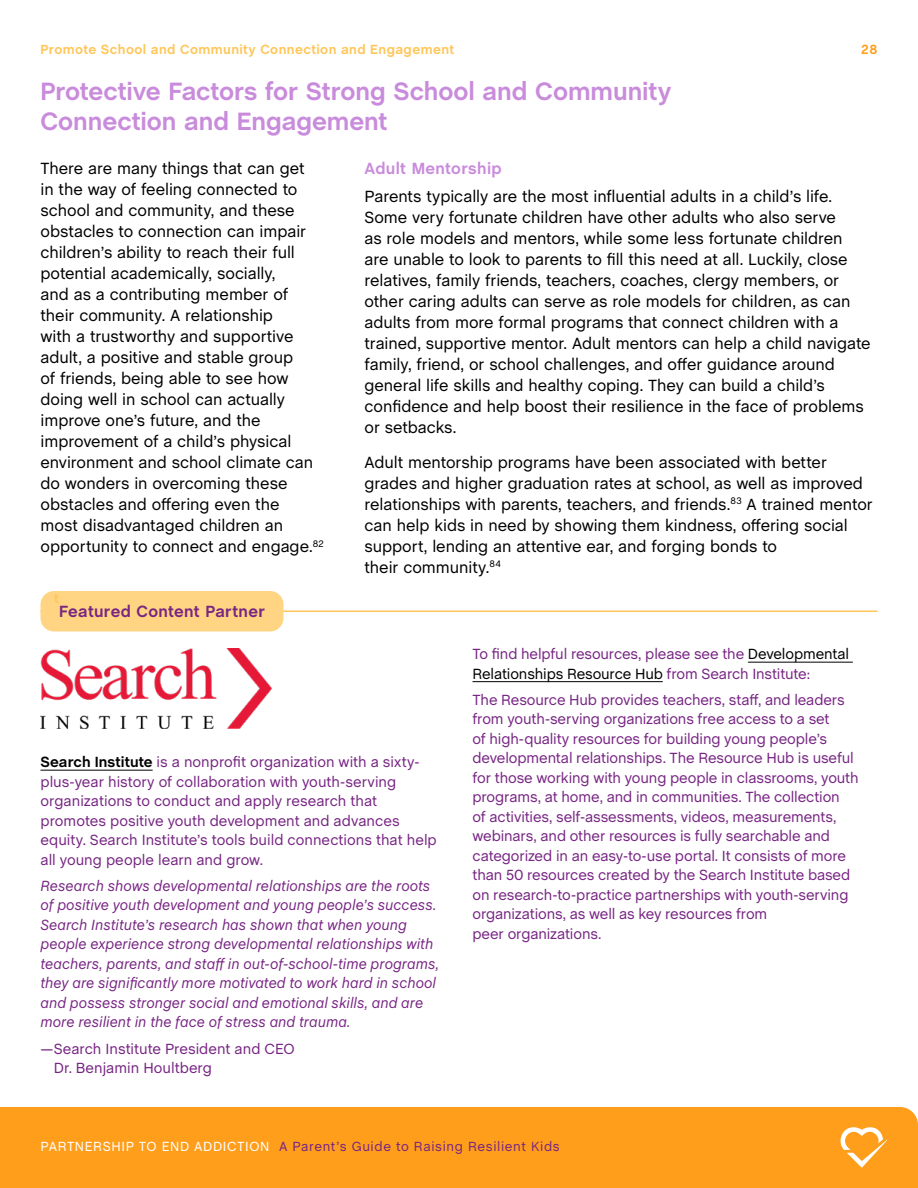
<style>
.page{position:relative;width:918px;height:1188px;background:#fff}
.page>*{position:absolute;margin:0;border:0;box-sizing:border-box;transform-origin:0 0}
.t1{font:700 25.5px/30px "Chalet";letter-spacing:-.005em;color:#c98bdb}
.t2{font:16.5px/21px "Chalet";letter-spacing:-.005em;color:#000}
.t3{font:700 16.5px "Chalet";letter-spacing:.02em;color:#782682}
.t4{font:700 16.5px "Chalet";letter-spacing:.02em;color:#c98bdb}
.t5{font:15px/19.5px "Chalet";letter-spacing:-.005em;color:#772583}
.t6{font:italic 15px/19.5px "Chalet";color:#772583}
.t7{font:13.5px "Chalet";letter-spacing:.045em;color:#772583}
.t8{font:700 13.5px "Chalet";letter-spacing:.03em;color:#ffc658}
.t9{font:700 13.5px "Chalet";color:#ff9e1b}
.s1{font-weight:700;color:#000}
.s2{color:#000}
.s3{color:#fff}
</style>
<div class="page">
<hr style="left:40px;top:770px;width:113px;height:1px;background:#000">
<hr style="left:748px;top:662px;width:105px;height:1px;background:#000">
<hr style="left:472px;top:681px;width:191px;height:1px;background:#000">
<img style="left:40px;top:648px;width:231px;height:81px">
<hr style="left:40px;top:610px;width:838px;height:2px;background:#ffc658">
<div style="left:40px;top:591px;width:244px;height:41px;background:#ffd482;border-radius:14px"></div>
<div style="left:0;top:1107px;width:918px;height:81px;background:#ff9e1b"></div>
<svg style="left:841px;top:1127px;width:46px;height:41px"></svg>
<p class="t8" style="left:40px;top:41px;width:415px">Promote School and Community Connection and Engagement</p>
<p class="t9" style="left:861px;top:41px;width:18px">28</p>
<h1 class="t1" style="left:40px;top:78px;width:632px">Protective Factors for Strong School and Community<br>Connection and Engagement</h1>
<p class="t2" style="left:40px;top:158px;width:285px">There are many things that can get<br>in the way of feeling connected to school and community, and these obstacles to connection can impair children’s ability to reach their full potential academically, socially,<br>and as a contributing member of their community. A relationship<br>with a trustworthy and supportive adult, a positive and stable group<br>of friends, being able to see how doing well in school can actually improve one’s future, and the improvement of a child’s physical environment and school climate can do wonders in overcoming these obstacles and offering even the<br>most disadvantaged children an opportunity to connect and engage.<sup>82</sup></p>
<p class="t4" style="left:364px;top:159px;width:139px">Adult Mentorship</p>
<p class="t2" style="left:364px;top:186px;width:508px">Parents typically are the most influential adults in a child’s life.<br>Some very fortunate children have other adults who also serve<br>as role models and mentors, while some less fortunate children are unable to look to parents to fill this need at all. Luckily, close relatives, family friends, teachers, coaches, clergy members, or other caring adults can serve as role models for children, as can adults from more formal programs that connect children with a trained, supportive mentor. Adult mentors can help a child navigate family, friend, or school challenges, and offer guidance around general life skills and healthy coping. They can build a child’s confidence and help boost their resilience in the face of problems or setbacks.</p>
<p class="t2" style="left:364px;top:452px;width:510px">Adult mentorship programs have been associated with better grades and higher graduation rates at school, as well as improved relationships with parents, teachers, and friends.<sup>83</sup> A trained mentor can help kids in need by showing them kindness, offering social support, lending an attentive ear, and forging bonds to<br>their community.<sup>84</sup></p>
<p class="t8" style="left:54px;top:591px;width:6px">t</p>
<p class="t3" style="left:59px;top:601px;width:207px">Featured Content Partner</p>
<p class="t5" style="left:40px;top:752px;width:398px"><span class="s1">Search Institute</span> is a nonprofit organization with a sixty&shy;plus-year history of collaboration with youth-serving organizations to conduct and apply research that promotes positive youth development and advances equity. Search Institute’s tools build connections that help all young people learn and grow.</p>
<p class="t6" style="left:40px;top:876px;width:400px">Research shows developmental relationships are the roots of positive youth development and young people’s success.<br>Search Institute’s research has shown that when young people experience strong developmental relationships with teachers, parents, and staff in out-of-school-time programs, they are significantly more motivated to work hard in school and possess stronger social and emotional skills, and are more resilient in the face of stress and trauma.</p>
<p class="t5" style="left:54px;top:1039px;width:243px;text-indent:-13px">—Search Institute President and CEO<br>Dr. Benjamin Houltberg</p>
<p class="t5" style="left:472px;top:644px;width:378px">To find helpful resources, please see the <span class="s2">Developmental<br>Relationships Resource Hub</span> from Search Institute:</p>
<p class="t5" style="left:472px;top:690px;width:388px">The Resource Hub provides teachers, staff, and leaders from youth-serving organizations free access to a set<br>of high-quality resources for building young people’s developmental relationships. The Resource Hub is useful for those working with young people in classrooms, youth programs, at home, and in communities. The collection<br>of activities, self-assessments, videos, measurements, webinars, and other resources is fully searchable and categorized in an easy-to-use portal. It consists of more than 50 resources created by the Search Institute based on research-to-practice partnerships with youth-serving organizations, as well as key resources from<br>peer organizations.</p>
<p class="t7" style="left:40px;top:1138px;width:521px"><span class="s3">PARTNERSHIP TO END ADDICTION</span> A Parent’s Guide to Raising Resilient Kids</p>
</div>
